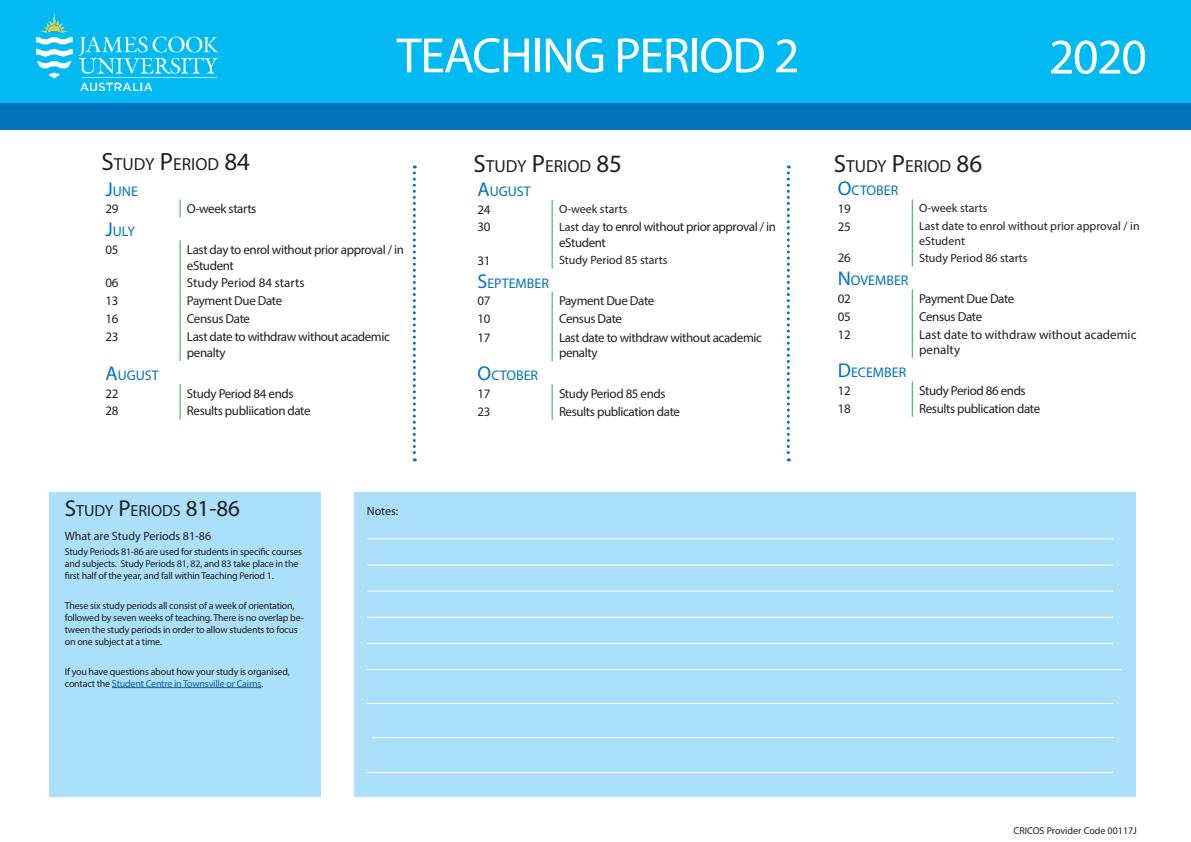
<style>
.page{position:relative;width:1191px;height:842px;background:#fff}
.page>*{position:absolute;margin:0;border:0;box-sizing:border-box;transform-origin:0 0}
.t1{font:50px "Myriad Pro";letter-spacing:-.025em;color:#fff}
.t2{font:17.5px "Myriad Pro";color:#231f20}
.t3{font:16.1px "Myriad Pro";color:#231f20}
.t4{font:14px "Myriad Pro";color:#0072bc}
.t5{font:13px/15.6px "Myriad Pro";letter-spacing:-.03em;color:#231f20}
.t6{font:13px/15.6px "Myriad Pro";color:#231f20}
.t7{font:12px/14.4px "Myriad Pro";color:#231f20}
.t8{font:10px/12px "Myriad Pro";letter-spacing:-.02em;color:#231f20}
.t9{font:10px "Myriad Pro";color:#231f20}
.s1{font-size:25px}
.s2{font-size:20px}
.s3{font-size:23px}
.s4{color:#175d9e}
.s5{font-size:12px}
</style>
<div class="page">
<svg style="left:180px;top:200px;width:1px;height:17px"></svg>
<hr style="left:180px;top:240px;width:1px;height:34px;background:#23b24b">
<svg style="left:180px;top:274px;width:1px;height:54px"></svg>
<hr style="left:180px;top:328px;width:1px;height:33px;background:#23b24b">
<svg style="left:180px;top:384px;width:1px;height:35px"></svg>
<div style="left:0;top:0;width:1191px;height:103px;background:#00baf1"></div>
<div style="left:0;top:103px;width:1191px;height:26px;background:#0072bc"></div>
<img style="left:36px;top:13px;width:183px;height:77px">
<svg style="left:552px;top:200px;width:1px;height:18px"></svg>
<hr style="left:552px;top:218px;width:1px;height:33px;background:#23b24b">
<svg style="left:552px;top:251px;width:1px;height:18px"></svg>
<svg style="left:552px;top:292px;width:1px;height:36px"></svg>
<hr style="left:552px;top:328px;width:1px;height:33px;background:#23b24b">
<svg style="left:552px;top:384px;width:1px;height:36px"></svg>
<svg style="left:912px;top:199px;width:1px;height:18px"></svg>
<hr style="left:912px;top:217px;width:1px;height:32px;background:#23b24b">
<svg style="left:912px;top:249px;width:1px;height:17px"></svg>
<svg style="left:912px;top:289px;width:1px;height:36px"></svg>
<hr style="left:912px;top:325px;width:1px;height:33px;background:#23b24b">
<svg style="left:912px;top:381px;width:1px;height:36px"></svg>
<svg style="left:413px;top:165px;width:3px;height:296px"></svg>
<svg style="left:787px;top:165px;width:3px;height:296px"></svg>
<div style="left:49px;top:492px;width:271px;height:305px;background:#aae0f9"></div>
<hr style="left:112px;top:687px;width:149px;height:1px;background:#175d9e">
<div style="left:354px;top:492px;width:781px;height:305px;background:#aae0f9"></div>
<hr style="left:367px;top:538px;width:746px;height:1px;background:#fff">
<hr style="left:367px;top:564px;width:746px;height:1px;background:#fff">
<hr style="left:367px;top:591px;width:746px;height:1px;background:#fff">
<hr style="left:367px;top:617px;width:745px;height:1px;background:#fff">
<hr style="left:367px;top:643px;width:745px;height:1px;background:#fff">
<hr style="left:367px;top:669px;width:754px;height:1px;background:#fff">
<hr style="left:367px;top:703px;width:745px;height:1px;background:#fff">
<hr style="left:367px;top:772px;width:745px;height:1px;background:#fff">
<hr style="left:372px;top:737px;width:740px;height:1px;background:#fff">
<p class="t1" style="left:397px;top:25px;width:404px">TEACHING PERIOD 2</p>
<p class="t1" style="left:1048px;top:26px;width:100px">2020</p>
<p class="t2" style="left:101px;top:153px;width:150px"><span class="s1">S</span>TUDY <span class="s1">P</span>ERIOD <span class="s1">84</span></p>
<p class="t4" style="left:105px;top:182px;width:34px"><span class="s2">J</span>UNE</p>
<p class="t5" style="left:105px;top:201px;width:15px">29</p>
<p class="t5" style="left:187px;top:201px;width:71px">O-week starts</p>
<p class="t4" style="left:105px;top:223px;width:31px"><span class="s2">J</span>ULY</p>
<p class="t5" style="left:105px;top:242px;width:15px">05</p>
<p class="t5" style="left:187px;top:242px;width:219px">Last day to enrol without prior approval / in eStudent</p>
<p class="t5" style="left:105px;top:275px;width:15px">06</p>
<p class="t6" style="left:187px;top:275px;width:119px">Study Period 84 starts</p>
<p class="t5" style="left:105px;top:293px;width:15px">13</p>
<p class="t5" style="left:187px;top:293px;width:97px">Payment Due Date</p>
<p class="t5" style="left:105px;top:311px;width:15px">16</p>
<p class="t5" style="left:187px;top:311px;width:65px">Census Date</p>
<p class="t5" style="left:105px;top:329px;width:15px">23</p>
<p class="t5" style="left:187px;top:329px;width:204px">Last date to withdraw without academic penalty</p>
<p class="t4" style="left:105px;top:367px;width:55px"><span class="s2">A</span>UGUST</p>
<p class="t5" style="left:105px;top:385px;width:15px">22</p>
<p class="t5" style="left:187px;top:385px;width:108px">Study Period 84 ends</p>
<p class="t5" style="left:105px;top:403px;width:15px">28</p>
<p class="t5" style="left:187px;top:403px;width:125px">Results publiication date</p>
<p class="t3" style="left:65px;top:500px;width:177px"><span class="s3">S</span>TUDY <span class="s3">P</span>ERIODS <span class="s3">81-86</span></p>
<p class="t7" style="left:65px;top:529px;width:148px">What are Study Periods 81-86</p>
<p class="t8" style="left:65px;top:546px;width:239px">Study Periods 81-86 are used for students in specific courses and subjects. Study Periods 81, 82, and 83 take place in the first half of the year, and fall within Teaching Period 1.</p>
<p class="t8" style="left:65px;top:599px;width:241px">These six study periods all consist of a week of orientation, followed by seven weeks of teaching. There is no overlap be&shy;tween the study periods in order to allow students to focus on one subject at a time.</p>
<p class="t8" style="left:65px;top:665px;width:226px">If you have questions about how your study is organised, contact the <span class="s4">Student Centre in Townsville or Cairns</span>.</p>
<p class="t7" style="left:367px;top:503px;width:33px">Notes:</p>
<p class="t2" style="left:473px;top:155px;width:150px"><span class="s1">S</span>TUDY <span class="s1">P</span>ERIOD <span class="s1">85</span></p>
<p class="t2" style="left:833px;top:155px;width:150px"><span class="s1">S</span>TUDY <span class="s1">P</span>ERIOD <span class="s1">86</span></p>
<p class="t4" style="left:477px;top:182px;width:55px"><span class="s2">A</span>UGUST</p>
<p class="t5" style="left:477px;top:201px;width:15px">24</p>
<p class="t7" style="left:559px;top:201px;width:70px">O-week starts</p>
<p class="t5" style="left:477px;top:219px;width:15px">30</p>
<p class="t5" style="left:559px;top:219px;width:219px"><span class="s5">Last day</span> to enrol without prior approval / in eStudent</p>
<p class="t5" style="left:477px;top:252px;width:15px">31</p>
<p class="t7" style="left:559px;top:253px;width:110px">Study Period 85 starts</p>
<p class="t4" style="left:477px;top:274px;width:73px"><span class="s2">S</span>EPTEMBER</p>
<p class="t5" style="left:477px;top:293px;width:15px">07</p>
<p class="t5" style="left:559px;top:293px;width:97px">Payment Due Date</p>
<p class="t5" style="left:477px;top:311px;width:15px">10</p>
<p class="t5" style="left:559px;top:311px;width:65px">Census Date</p>
<p class="t5" style="left:477px;top:329px;width:15px">17</p>
<p class="t5" style="left:559px;top:329px;width:204px">Last date to withdraw without academic penalty</p>
<p class="t4" style="left:477px;top:367px;width:62px"><span class="s2">O</span>CTOBER</p>
<p class="t5" style="left:477px;top:386px;width:15px">17</p>
<p class="t5" style="left:559px;top:386px;width:108px">Study Period 85 ends</p>
<p class="t5" style="left:477px;top:403px;width:15px">23</p>
<p class="t5" style="left:559px;top:403px;width:123px">Results publication date</p>
<p class="t4" style="left:837px;top:182px;width:62px"><span class="s2">O</span>CTOBER</p>
<p class="t5" style="left:837px;top:201px;width:15px">19</p>
<p class="t7" style="left:919px;top:201px;width:70px">O-week starts</p>
<p class="t5" style="left:837px;top:219px;width:15px">25</p>
<p class="t7" style="left:919px;top:219px;width:222px">Last date to enrol without prior approval / in eStudent</p>
<p class="t5" style="left:837px;top:250px;width:15px">26</p>
<p class="t7" style="left:919px;top:250px;width:110px">Study Period 86 starts</p>
<p class="t4" style="left:837px;top:272px;width:72px"><span class="s2">N</span> OVEMBER</p>
<p class="t5" style="left:837px;top:291px;width:15px">02</p>
<p class="t5" style="left:919px;top:291px;width:97px">Payment Due Date</p>
<p class="t5" style="left:837px;top:308px;width:15px">05</p>
<p class="t5" style="left:919px;top:308px;width:65px">Census Date</p>
<p class="t5" style="left:837px;top:326px;width:15px">12</p>
<p class="t6" style="left:919px;top:326px;width:219px">Last date to withdraw without academic penalty</p>
<p class="t4" style="left:837px;top:364px;width:70px"><span class="s2">D</span>ECEMBER</p>
<p class="t5" style="left:837px;top:383px;width:15px">12</p>
<p class="t5" style="left:919px;top:383px;width:108px">Study Period 86 ends</p>
<p class="t5" style="left:837px;top:400px;width:15px">18</p>
<p class="t5" style="left:919px;top:400px;width:123px">Results publication date</p>
<p class="t9" style="left:1013px;top:825px;width:125px">CRICOS Provider Code 00117J</p>
</div>
